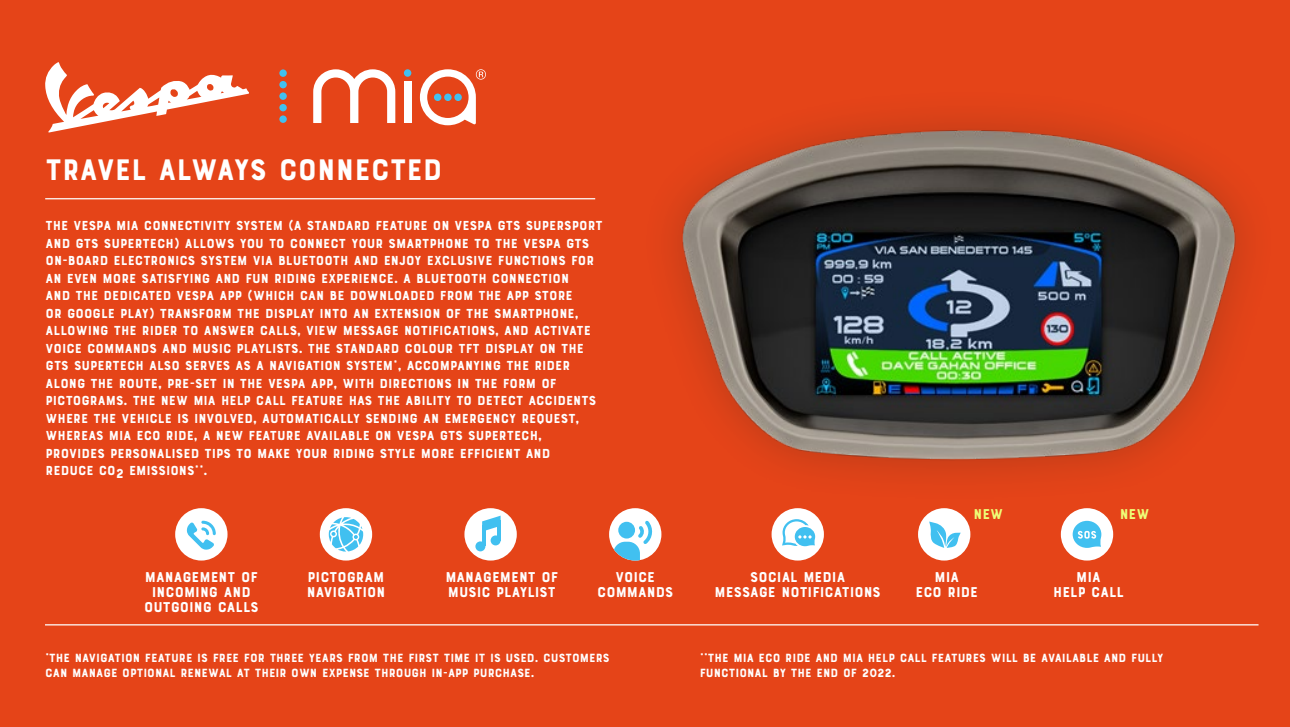
<style>
.page{position:relative;width:1290px;height:727px;background:#fff}
.page>*{position:absolute;margin:0;border:0;box-sizing:border-box;transform-origin:0 0}
.t1{font:31.25px "Bourton Base";color:#fff}
.t2{font:15px/15px "Bourton Base";color:#fff;text-align:center}
.t3{font:15px "Bourton Base";color:#eefd76}
.t4{font:13.75px/17.5px "Bourton Base";color:#fff}
.t5{font:12.5px/15px "Bourton Base";color:#fff}
</style>
<div class="page">
<div style="left:0;top:0;width:1290px;height:726px;background:#e54418"></div>
<div style="left:279px;top:115px;width:8px;height:8px;background:#41c0f0;border-radius:50%"></div>
<div style="left:279px;top:104px;width:8px;height:7px;background:#41c0f0;border-radius:50%"></div>
<div style="left:279px;top:92px;width:8px;height:8px;background:#41c0f0;border-radius:50%"></div>
<div style="left:279px;top:81px;width:8px;height:7px;background:#41c0f0;border-radius:50%"></div>
<div style="left:279px;top:69px;width:8px;height:8px;background:#41c0f0;border-radius:50%"></div>
<svg style="left:45px;top:62px;width:204px;height:70px"></svg>
<svg style="left:313px;top:69px;width:82px;height:54px"></svg>
<div style="left:404px;top:82px;width:7px;height:41px;background:#fff"></div>
<div style="left:404px;top:69px;width:7px;height:8px;background:#41c0f0;border-radius:50%"></div>
<svg style="left:420px;top:69px;width:66px;height:56px"></svg>
<hr style="left:45px;top:198px;width:550px;height:1px;background:#fff">
<hr style="left:45px;top:624px;width:1213px;height:1px;background:#fff">
<img style="left:676px;top:129px;width:572px;height:345px">
<div style="left:771px;top:508px;width:53px;height:52px;background:#fff;border-radius:50%"></div>
<svg style="left:782px;top:519px;width:33px;height:27px"></svg>
<div style="left:175px;top:508px;width:52px;height:52px;background:#fff;border-radius:50%"></div>
<svg style="left:187px;top:520px;width:29px;height:29px"></svg>
<div style="left:464px;top:508px;width:53px;height:52px;background:#fff;border-radius:50%"></div>
<div style="left:475px;top:541px;width:10px;height:10px;background:#41c0f0;border-radius:50%"></div>
<div style="left:491px;top:535px;width:10px;height:10px;background:#41c0f0;border-radius:50%"></div>
<hr style="left:482px;top:525px;width:3px;height:21px;background:#41c0f0">
<hr style="left:497px;top:519px;width:4px;height:21px;background:#41c0f0">
<svg style="left:482px;top:515px;width:19px;height:16px"></svg>
<div style="left:609px;top:508px;width:52px;height:52px;background:#fff;border-radius:50%"></div>
<svg style="left:613px;top:520px;width:41px;height:40px"></svg>
<div style="left:320px;top:508px;width:52px;height:52px;background:#fff;border-radius:50%"></div>
<svg style="left:329px;top:517px;width:35px;height:34px"></svg>
<div style="left:1061px;top:508px;width:52px;height:52px;background:#fff;border-radius:50%"></div>
<svg style="left:1072px;top:520px;width:29px;height:27px"></svg>
<div style="left:918px;top:508px;width:52px;height:52px;background:#fff;border-radius:50%"></div>
<svg style="left:929px;top:521px;width:32px;height:26px"></svg>
<h1 class="t1" style="left:46px;top:150px;width:398px">TRAVEL ALWAYS CONNECTED</h1>
<p class="t4" style="left:46px;top:217px;width:559px">THE VESPA MIA CONNECTIVITY SYSTEM (A STANDARD FEATURE ON VESPA GTS SUPERSPORT AND GTS SUPERTECH) ALLOWS YOU TO CONNECT YOUR SMARTPHONE TO THE VESPA GTS ON-BOARD ELECTRONICS SYSTEM VIA BLUETOOTH AND ENJOY EXCLUSIVE FUNCTIONS FOR AN EVEN MORE SATISFYING AND FUN RIDING EXPERIENCE. A BLUETOOTH CONNECTION<br>AND THE DEDICATED VESPA APP (WHICH CAN BE DOWNLOADED FROM THE APP STORE<br>OR GOOGLE PLAY) TRANSFORM THE DISPLAY INTO AN EXTENSION OF THE SMARTPHONE, ALLOWING THE RIDER TO ANSWER CALLS, VIEW MESSAGE NOTIFICATIONS, AND ACTIVATE VOICE COMMANDS AND MUSIC PLAYLISTS. THE STANDARD COLOUR TFT DISPLAY ON THE GTS SUPERTECH ALSO SERVES AS A NAVIGATION SYSTEM*, ACCOMPANYING THE RIDER ALONG THE ROUTE, PRE-SET IN THE VESPA APP, WITH DIRECTIONS IN THE FORM OF PICTOGRAMS. THE NEW MIA HELP CALL FEATURE HAS THE ABILITY TO DETECT ACCIDENTS WHERE THE VEHICLE IS INVOLVED, AUTOMATICALLY SENDING AN EMERGENCY REQUEST, WHEREAS MIA ECO RIDE, A NEW FEATURE AVAILABLE ON VESPA GTS SUPERTECH, PROVIDES PERSONALISED TIPS TO MAKE YOUR RIDING STYLE MORE EFFICIENT AND<br>REDUCE CO2 EMISSIONS**.</p>
<p class="t2" style="left:144px;top:570px;width:116px">MANAGEMENT OF<br>INCOMING AND<br>OUTGOING CALLS</p>
<p class="t2" style="left:445px;top:570px;width:114px;text-align:left">MANAGEMENT OF<br>MUSIC PLAYLIST</p>
<p class="t2" style="left:597px;top:570px;width:78px">VOICE<br>COMMANDS</p>
<p class="t2" style="left:307px;top:570px;width:80px;text-align:left">PICTOGRAM<br>NAVIGATION</p>
<p class="t5" style="left:45px;top:650px;width:566px">*THE NAVIGATION FEATURE IS FREE FOR THREE YEARS FROM THE FIRST TIME IT IS USED. CUSTOMERS<br>CAN MANAGE OPTIONAL RENEWAL AT THEIR OWN EXPENSE THROUGH IN-APP PURCHASE.</p>
<p class="t3" style="left:973px;top:504px;width:31px">NEW</p>
<p class="t3" style="left:1119px;top:504px;width:31px">NEW</p>
<p class="t2" style="left:715px;top:570px;width:168px">SOCIAL MEDIA<br>MESSAGE NOTIFICATIONS</p>
<p class="t2" style="left:915px;top:570px;width:64px">MIA<br>ECO RIDE</p>
<p class="t2" style="left:1053px;top:570px;width:72px">MIA<br>HELP CALL</p>
<p class="t5" style="left:700px;top:650px;width:465px">**THE MIA ECO RIDE AND MIA HELP CALL FEATURES WILL BE AVAILABLE AND FULLY<br>FUNCTIONAL BY THE END OF 2022.</p>
</div>
